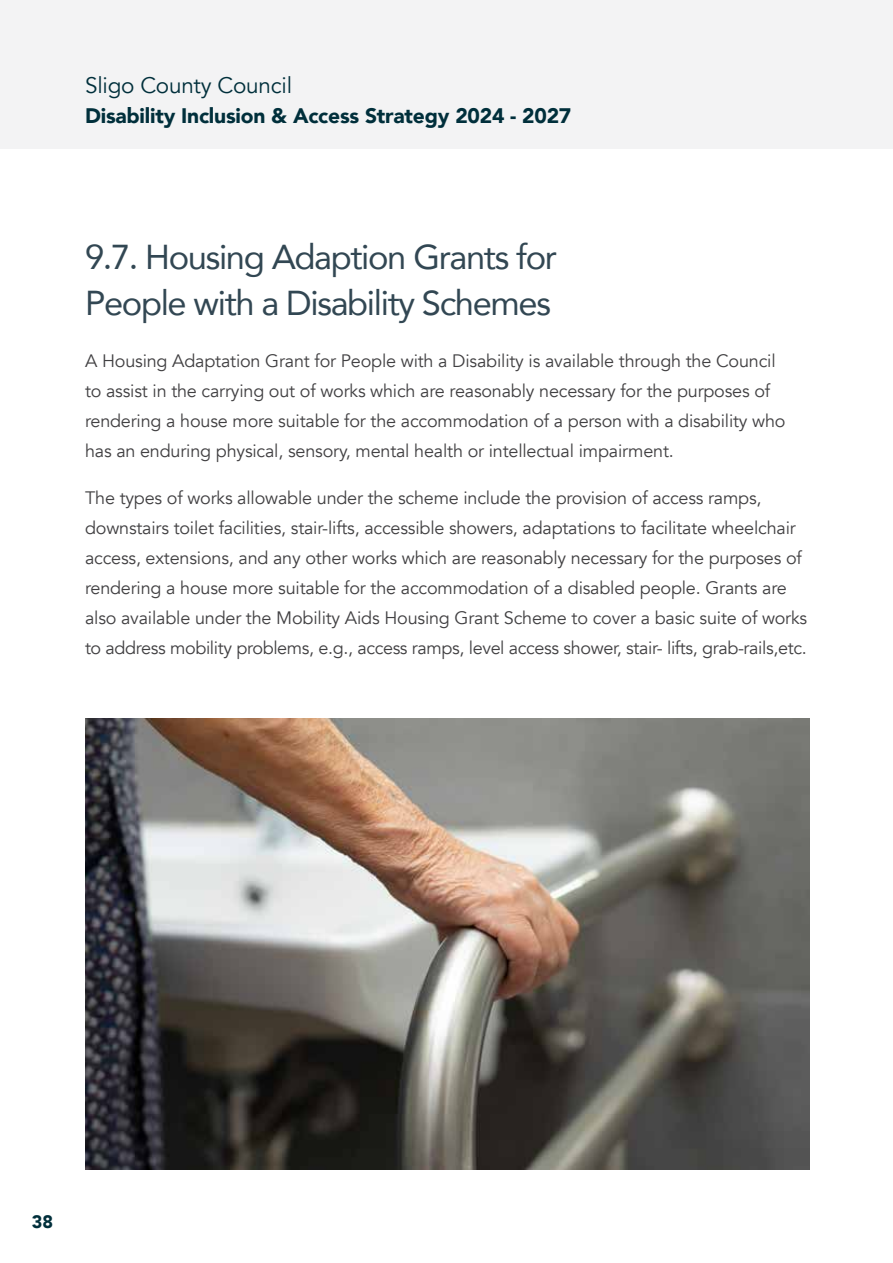
<style>
.page{position:relative;width:893px;height:1263px;background:#fff}
.page>*{position:absolute;margin:0;border:0;box-sizing:border-box;transform-origin:0 0}
.t1{font:34.5px/46.5px "Avenir";letter-spacing:-.04em;color:#324753}
.t2{font:22.5px "Avenir";letter-spacing:-.01em;color:#002f3b}
.t3{font:900 21px "Avenir";letter-spacing:-.01em;color:#002f3b}
.t4{font:18px/30px "Avenir";letter-spacing:-.01em;color:#414042}
.t5{font:900 18px "Avenir";color:#002f3b}
</style>
<div class="page">
<div style="left:0;top:0;width:893px;height:149px;background:#f3f3f4"></div>
<img style="left:85px;top:719px;width:724px;height:451px">
<p class="t2" style="left:85px;top:72px;width:208px">Sligo County Council</p>
<p class="t3" style="left:85px;top:98px;width:488px">Disability Inclusion &amp; Access Strategy 2024 - 2027</p>
<h1 class="t1" style="left:85px;top:233px;width:473px">9.7. Housing Adaption Grants for<br>People with a Disability Schemes</h1>
<p class="t4" style="left:85px;top:346px;width:702px">A Housing Adaptation Grant for People with a Disability is available through the Council to assist in the carrying out of works which are reasonably necessary for the purposes of rendering a house more suitable for the accommodation of a person with a disability who has an enduring physical, sensory, mental health or intellectual impairment.</p>
<p class="t4" style="left:85px;top:483px;width:724px">The types of works allowable under the scheme include the provision of access ramps, downstairs toilet facilities, stair-lifts, accessible showers, adaptations to facilitate wheelchair access, extensions, and any other works which are reasonably necessary for the purposes of rendering a house more suitable for the accommodation of a disabled people. Grants are also available under the Mobility Aids Housing Grant Scheme to cover a basic suite of works to address mobility problems, e.g., access ramps, level access shower, stair- lifts, grab-rails,etc.</p>
<p class="t5" style="left:32px;top:1206px;width:23px">38</p>
</div>
